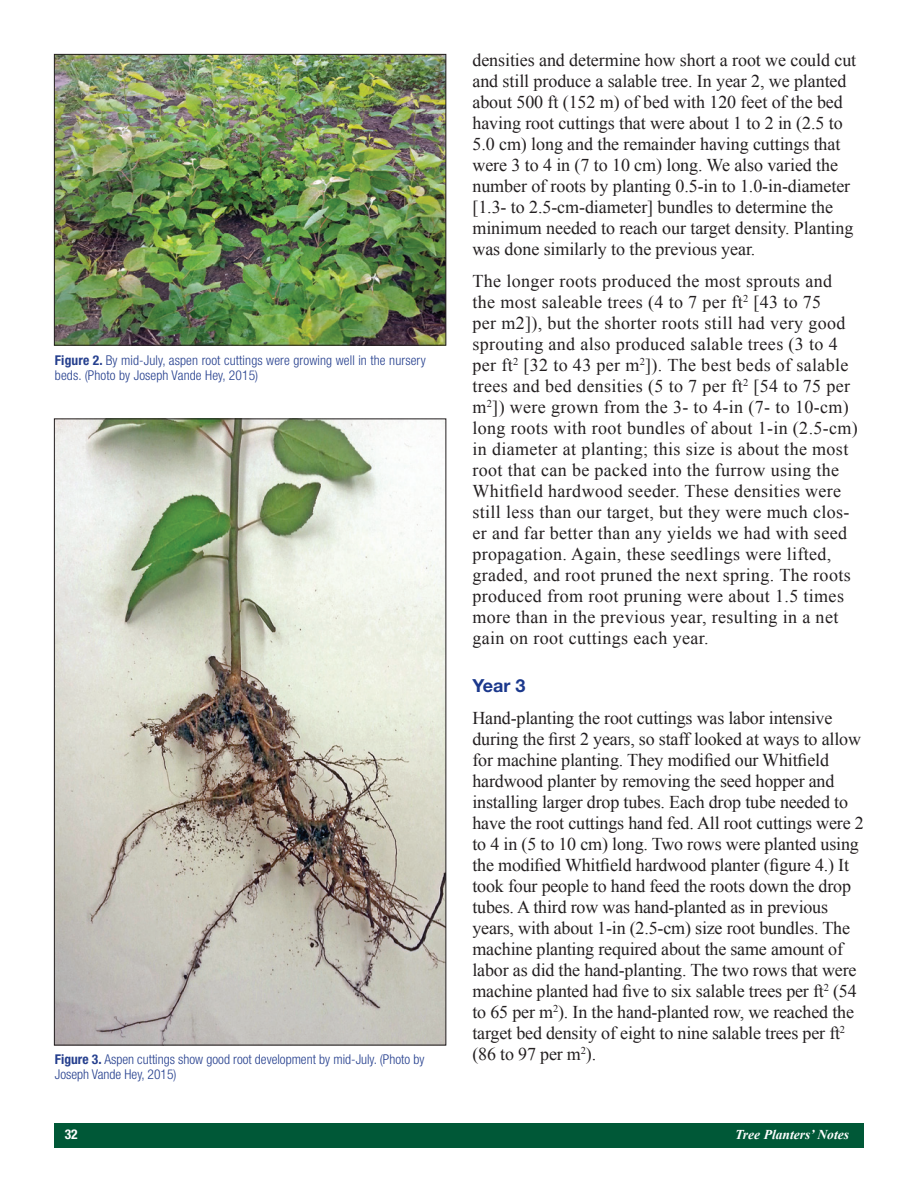
<style>
.page{position:relative;width:918px;height:1188px;background:#fff}
.page>*{position:absolute;margin:0;border:0;box-sizing:border-box;transform-origin:0 0}
.t1{font:18px/21px "Times New Roman";letter-spacing:-.005em;color:#231f20}
.t2{font:18px/21px "Times New Roman";letter-spacing:.02em;color:#231f20}
.Body_Head_2{font:700 18px "Helvetica Neue LT Std";color:#1b388c}
.Captions{font:300 condensed 13.5px/15px "Helvetica Neue LT Std";letter-spacing:.01em;color:#253f8e}
.t3{font:italic 700 13.5px "Times New Roman";color:#fff}
.t4{font:700 condensed 13.5px "Helvetica Neue LT Std";color:#fff}
.s1{font-weight:700}
</style>
<div class="page">
<div style="left:54px;top:1123px;width:810px;height:25px;background:#005837"></div>
<img style="left:56px;top:56px;width:388px;height:288px">
<div style="left:54px;top:54px;width:392px;height:292px;border:1px solid #231f20"></div>
<img style="left:56px;top:420px;width:388px;height:623px">
<p class="Captions" style="left:55px;top:352px;width:372px"><span class="s1">Figure 2.</span> By mid-July, aspen root cuttings were growing well in the nursery beds. (Photo by Joseph Vande Hey, 2015)</p>
<p class="Captions" style="left:55px;top:1052px;width:371px"><span class="s1">Figure 3.</span> Aspen cuttings show good root development by mid-July. (Photo by<br>Joseph Vande Hey, 2015)</p>
<p class="t1" style="left:472px;top:50px;width:385px">densities and determine how short a root we could cut and still produce a salable tree. In year 2, we planted about 500 ft (152 m) of bed with 120 feet of the bed having root cuttings that were about 1 to 2 in (2.5 to 5.0 cm) long and the remainder having cuttings that were 3 to 4 in (7 to 10 cm) long. We also varied the number of roots by planting 0.5-in to 1.0-in-diameter [1.3- to 2.5-cm-diameter] bundles to determine the minimum needed to reach our target density. Planting was done similarly to the previous year.</p>
<p class="t2" style="left:472px;top:270px;width:387px">The longer roots produced the most sprouts and the most saleable trees (4 to 7 per ft<sup>2</sup> [43 to 75<br>per m2]), but the shorter roots still had very good sprouting and also produced salable trees (3 to 4 per ft<sup>2</sup> [32 to 43 per m<sup>2</sup>]). The best beds of salable trees and bed densities (5 to 7 per ft<sup>2</sup> [54 to 75 per m<sup>2</sup>]) were grown from the 3- to 4-in (7- to 10-cm) long roots with root bundles of about 1-in (2.5-cm) in diameter at planting; this size is about the most root that can be packed into the furrow using the Whitfield hardwood seeder. These densities were still less than our target, but they were much clos&shy;er and far better than any yields we had with seed propagation. Again, these seedlings were lifted, graded, and root pruned the next spring. The roots produced from root pruning were about 1.5 times more than in the previous year, resulting in a net gain on root cuttings each year.</p>
<p class="Body_Head_2" style="left:472px;top:675px;width:55px">Year 3</p>
<p class="t1" style="left:472px;top:707px;width:393px">Hand-planting the root cuttings was labor intensive during the first 2 years, so staff looked at ways to allow for machine planting. They modified our Whitfield hardwood planter by removing the seed hopper and installing larger drop tubes. Each drop tube needed to have the root cuttings hand fed. All root cuttings were 2 to 4 in (5 to 10 cm) long. Two rows were planted using the modified Whitfield hardwood planter (figure 4.) It took four people to hand feed the roots down the drop tubes. A third row was hand-planted as in previous years, with about 1-in (2.5-cm) size root bundles. The machine planting required about the same amount of labor as did the hand-planting. The two rows that were machine planted had five to six salable trees per ft<sup>2</sup> (54 to 65 per m<sup>2</sup>). In the hand-planted row, we reached the target bed density of eight to nine salable trees per ft<sup>2 </sup>(86 to 97 per m<sup>2</sup>).</p>
<p class="t4" style="left:65px;top:1126px;width:14px">32</p>
<p class="t3" style="left:735px;top:1125px;width:115px">Tree Planters’ Notes</p>
</div>
